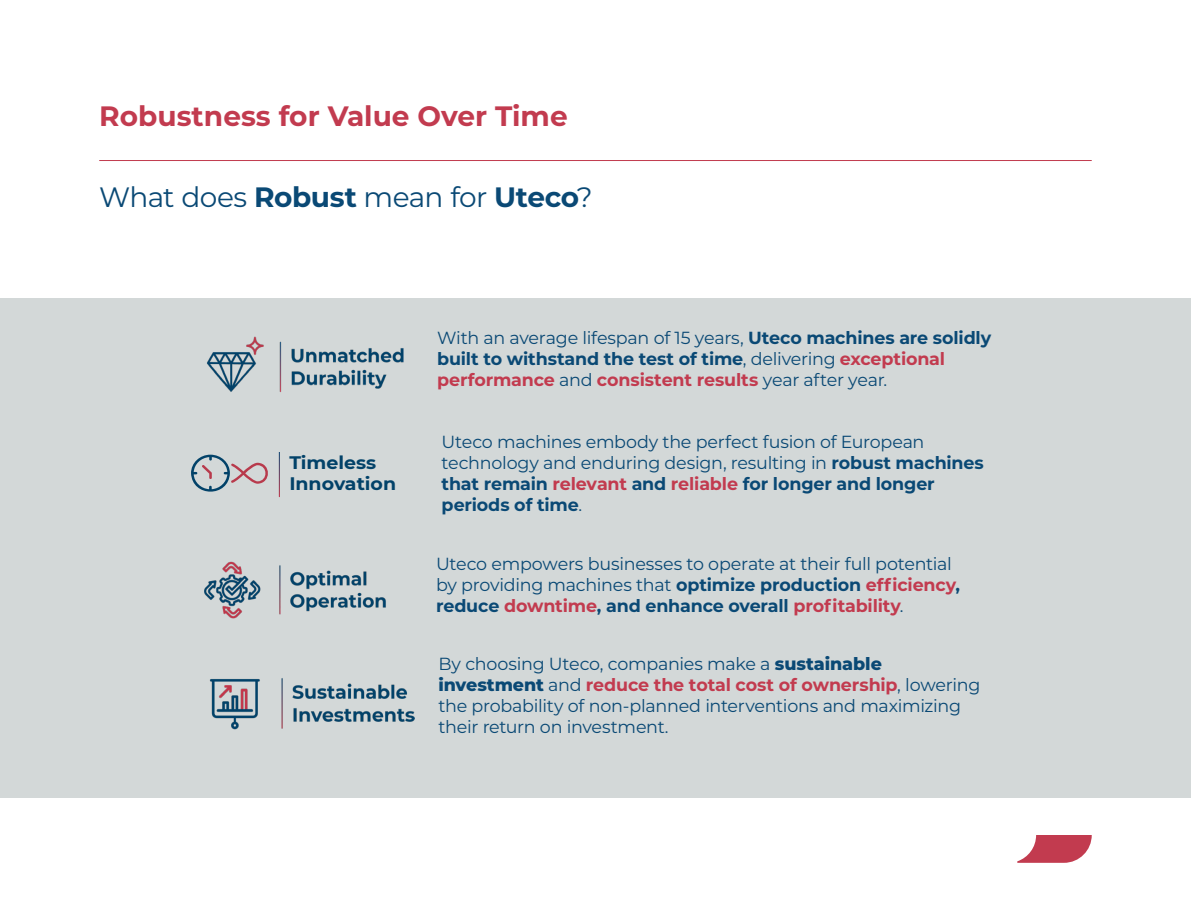
<style>
.page{position:relative;width:1191px;height:918px;background:#fff}
.page>*{position:absolute;margin:0;border:0;box-sizing:border-box;transform-origin:0 0}
.t1{font:28px "Montserrat";letter-spacing:-.025em;color:#0a4975}
.t2{font:700 28px "Montserrat";color:#c23b4f}
.t3{font:700 18.03px/21.7px "Montserrat";color:#024269;scale:1.05 1}
.t4{font:17.5px/21px "Montserrat";letter-spacing:-.015em;color:#0a4975}
.s1{font-weight:700}
.s2{font-weight:700;color:#c23b4f}
.s3{font-weight:800}
</style>
<div class="page">
<div style="left:0;top:298px;width:1191px;height:499px;background:#d3d8d8"></div>
<hr style="left:99px;top:160px;width:992px;height:1px;background:#c23b4f">
<img style="left:207px;top:336px;width:197px;height:56px">
<svg style="left:191px;top:455px;width:77px;height:37px"></svg>
<hr style="left:279px;top:452px;width:1px;height:44px;background:#fff">
<img style="left:204px;top:561px;width:182px;height:58px">
<img style="left:210px;top:678px;width:204px;height:52px">
<svg style="left:1017px;top:835px;width:74px;height:28px"></svg>
<p class="t2" style="left:99px;top:96px;width:470px">Robustness for Value Over Time</p>
<p class="t1" style="left:99px;top:178px;width:495px">What does <span class="s1">Robust</span> mean for <span class="s1">Uteco</span>?</p>
<p class="t3" style="left:289px;top:450px;width:103px">Timeless<br>Innovation</p>
<p class="t4" style="left:437px;top:327px;width:556px">With an average lifespan of 15 years, <span class="s1">Uteco machines are solidly built to withstand the test of time</span>, delivering <span class="s2">exceptional performance</span> and <span class="s2">consistent results</span> year after year.</p>
<p class="t4" style="left:441px;top:431px;width:544px">Uteco machines embody the perfect fusion of European technology and enduring design, resulting in <span class="s1">robust machines that remain</span> <span class="s2">relevant</span> <span class="s1">and</span> <span class="s2">reliable</span> <span class="s1">for longer and longer periods of time</span>.</p>
<p class="t4" style="left:436px;top:553px;width:525px">Uteco empowers businesses to operate at their full potential by providing machines that <span class="s1">optimize production</span> <span class="s2">efficiency</span><span class="s1">, reduce</span> <span class="s2">downtime</span><span class="s1">, and enhance overall</span> <span class="s2">profitability</span>.</p>
<p class="t4" style="left:438px;top:653px;width:543px">By choosing Uteco, companies make a <span class="s3">sustainable investment</span> and <span class="s2">reduce the total cost of ownership</span>, lowering the probability of non-planned interventions and maximizing their return on investment.</p>
</div>
